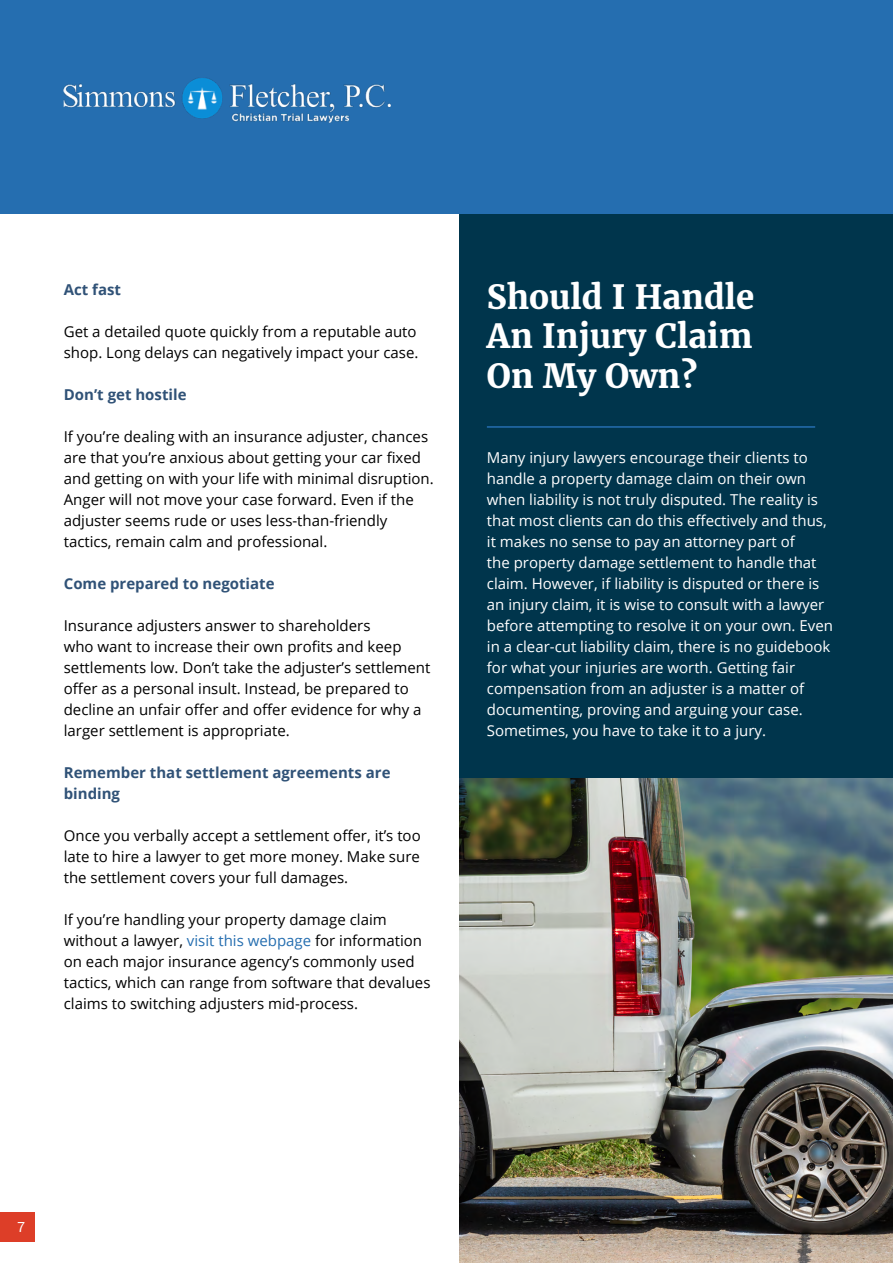
<style>
.page{position:relative;width:893px;height:1263px;background:#fff}
.page>*{position:absolute;margin:0;border:0;box-sizing:border-box;transform-origin:0 0}
.t1{font:700 33px/39.6px "Merriweather";color:#fff;text-align:justify}
.t2{font:15px/21px "Open Sans";color:#000}
.t3{font:15px/21px "Open Sans";color:#fff}
.t4{font:700 15px/21px "Open Sans";color:#305277}
.t5{font:15px "Franklin Gothic URW Boo";color:#fff}
.s1{color:#256eb0}
</style>
<div class="page">
<div style="left:459px;top:213px;width:434px;height:1050px;background:#00354c"></div>
<div style="left:0;top:0;width:893px;height:213px;background:#256eb0"></div>
<img style="left:64px;top:78px;width:327px;height:44px">
<div style="left:0;top:1212px;width:34px;height:30px;background:#dd3e28"></div>
<hr style="left:487px;top:426px;width:328px;height:2px;background:#256eb0">
<img style="left:459px;top:778px;width:434px;height:485px">
<p class="t4" style="left:64px;top:278px;width:59px">Act fast</p>
<p class="t2" style="left:64px;top:320px;width:356px">Get a detailed quote quickly from a reputable auto shop. Long delays can negatively impact your case.</p>
<p class="t4" style="left:64px;top:383px;width:124px">Don’t get hostile</p>
<p class="t2" style="left:64px;top:425px;width:371px">If you’re dealing with an insurance adjuster, chances are that you’re anxious about getting your car fixed and getting on with your life with minimal disruption.<br>Anger will not move your case forward. Even if the adjuster seems rude or uses less-than-friendly tactics, remain calm and professional.</p>
<p class="t4" style="left:64px;top:572px;width:212px">Come prepared to negotiate</p>
<p class="t2" style="left:64px;top:614px;width:368px">Insurance adjusters answer to shareholders<br>who want to increase their own profits and keep settlements low. Don’t take the adjuster’s settlement offer as a personal insult. Instead, be prepared to decline an unfair offer and offer evidence for why a larger settlement is appropriate.</p>
<p class="t4" style="left:64px;top:761px;width:328px">Remember that settlement agreements are binding</p>
<p class="t2" style="left:64px;top:824px;width:358px;text-align:justify">Once you verbally accept a settlement offer, it’s too late to hire a lawyer to get more money. Make sure the settlement covers your full damages.</p>
<p class="t2" style="left:64px;top:908px;width:368px">If you’re handling your property damage claim without a lawyer, <span class="s1">visit this webpage</span> for information on each major insurance agency’s commonly used tactics, which can range from software that devalues claims to switching adjusters mid-process.</p>
<h1 class="t1" style="left:487px;top:277px;width:269px">Should I Handle An Injury Claim On My Own?</h1>
<p class="t3" style="left:487px;top:446px;width:348px">Many injury lawyers encourage their clients to handle a property damage claim on their own when liability is not truly disputed. The reality is that most clients can do this effectively and thus, it makes no sense to pay an attorney part of<br>the property damage settlement to handle that claim. However, if liability is disputed or there is an injury claim, it is wise to consult with a lawyer before attempting to resolve it on your own. Even in a clear-cut liability claim, there is no guidebook for what your injuries are worth. Getting fair compensation from an adjuster is a matter of documenting, proving and arguing your case.<br>Sometimes, you have to take it to a jury.</p>
<p class="t5" style="left:17px;top:1218px;width:10px">7</p>
</div>
